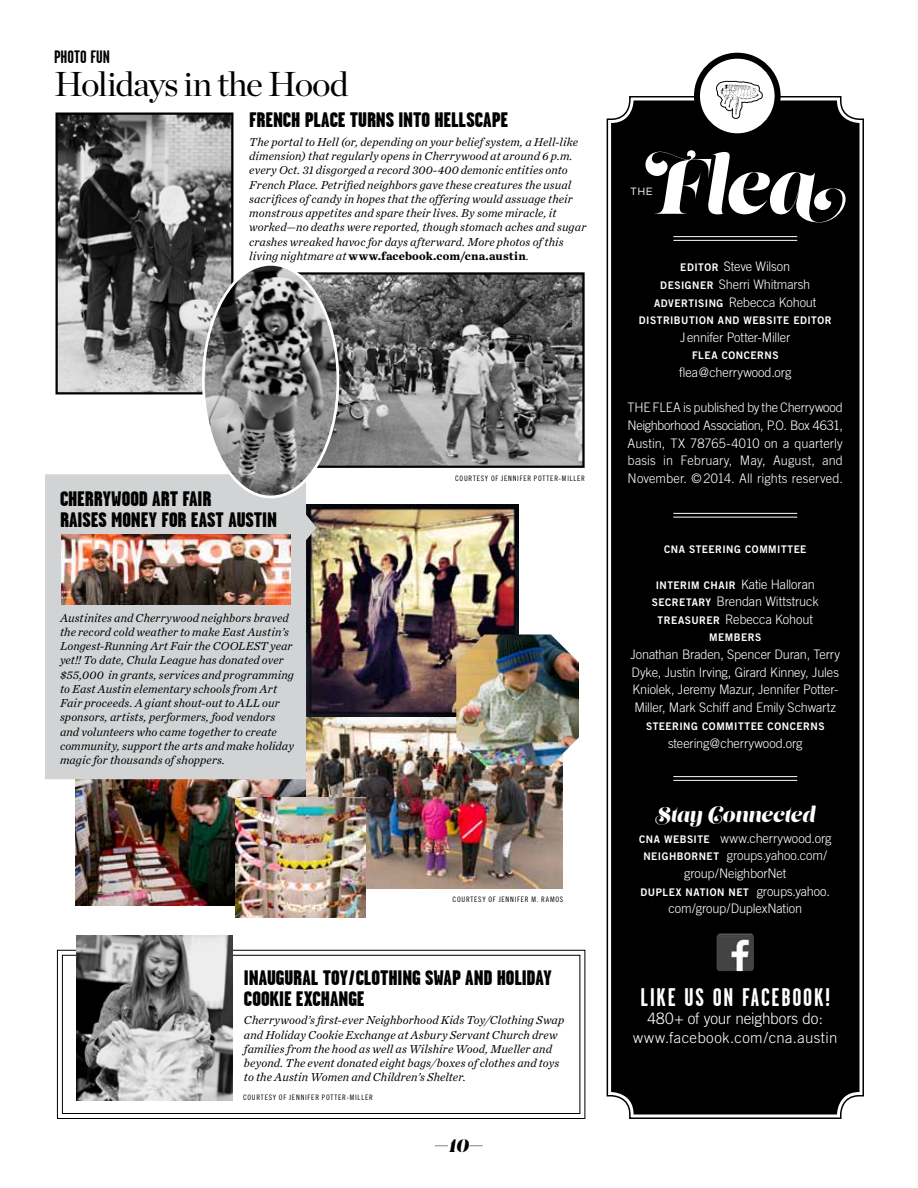
<style>
.page{position:relative;width:918px;height:1188px;background:#fff}
.page>*{position:absolute;margin:0;border:0;box-sizing:border-box;transform-origin:0 0}
.t1{font:34.5px "Chronicle Display";letter-spacing:-.03em;color:#000}
.t2{font:700 25.5px "Garage Gothic";color:#fff}
.t3{font:900 21px/21px "Garage Gothic";letter-spacing:-.005em;color:#000}
.t4{font:21px "Lust Script";letter-spacing:.005em;color:#fff}
.t5{font:19.5px "Chronicle Display";color:#000}
.t6{font:700 18px "Garage Gothic";color:#000}
.t7{font:300 15.75px "Trade Gothic";letter-spacing:-.005em;color:#fff}
.t8{font:300 15px "Trade Gothic";letter-spacing:.025em;color:#fff}
.t9{font:300 13.2px/17.7px "Trade Gothic";letter-spacing:-.01em;color:#fff;text-align:center}
.t10{font:italic 12px/14.2px "Chronicle Text O1";letter-spacing:.005em;color:#000}
.t11{font:10.5px "Trade Gothic Bold Two";letter-spacing:.05em;color:#fff}
.t12{font:10.5px "Gotham HTF";color:#fff}
.t13{font:7.5px "Trade Gothic Cond Eighteen";letter-spacing:.105em;color:#000}
.s1{font-weight:700;font-style:normal}
.s2{font-family:"Lust Script Display";font-size:18px}
.s3{font-family:"Trade Gothic Bold Two";font-weight:400;font-size:10.5px}
.s4{font-family:"Trade Gothic";font-weight:300;font-size:13.2px}
</style>
<div class="page">
<div style="left:606px;top:96px;width:258px;height:1023px;background:#000"></div>
<div style="left:614px;top:103px;width:243px;height:1009px;border:2px solid #000;border-radius:22px"></div>
<img style="left:76px;top:779px;width:230px;height:127px">
<img style="left:317px;top:505px;width:201px;height:212px">
<div style="left:45px;top:474px;width:272px;height:305px;background:#d1d3d4"></div>
<img style="left:306px;top:717px;width:257px;height:171px">
<img style="left:717px;top:934px;width:37px;height:37px">
<svg style="left:697px;top:56px;width:81px;height:80px"></svg>
<svg style="left:716px;top:81px;width:47px;height:38px"></svg>
<div style="left:694px;top:53px;width:87px;height:86px;border:6px solid #000;border-radius:50%"></div>
<svg style="left:645px;top:150px;width:201px;height:72px"></svg>
<hr style="left:673px;top:236px;width:124px;height:1px;background:#fff">
<hr style="left:673px;top:240px;width:124px;height:1px;background:#fff">
<hr style="left:673px;top:513px;width:124px;height:1px;background:#fff">
<hr style="left:673px;top:517px;width:124px;height:1px;background:#fff">
<hr style="left:673px;top:776px;width:124px;height:1px;background:#fff">
<hr style="left:673px;top:780px;width:124px;height:1px;background:#fff">
<svg style="left:56px;top:949px;width:530px;height:170px"></svg>
<div style="left:62px;top:955px;width:518px;height:159px;border:1px solid #000"></div>
<img style="left:76px;top:935px;width:156px;height:166px">
<img style="left:338px;top:275px;width:244px;height:190px">
<div style="left:296px;top:272px;width:289px;height:196px;border:2px solid #000"></div>
<img style="left:59px;top:115px;width:171px;height:276px">
<div style="left:56px;top:112px;width:177px;height:282px;border:2px solid #000"></div>
<img style="left:203px;top:264px;width:135px;height:233px">
<img style="left:236px;top:798px;width:130px;height:119px">
<img style="left:456px;top:634px;width:123px;height:131px">
<img style="left:62px;top:535px;width:229px;height:69px">
<h3 class="t6" style="left:54px;top:47px;width:44px">PHOTO FUN</h3>
<h1 class="t1" style="left:54px;top:63px;width:296px">Holidays in the Hood</h1>
<h3 class="t3" style="left:249px;top:109px;width:260px">FRENCH PLACE TURNS INTO HELLSCAPE</h3>
<p class="t10" style="left:249px;top:134px;width:338px">The portal to Hell (or, depending on your belief system, a Hell-like dimension) that regularly opens in Cherrywood at around 6 p.m. every Oct. 31 disgorged a record 300-400 demonic entities onto French Place. Petrified neighbors gave these creatures the usual sacrifices of candy in hopes that the offering would assuage their monstrous appetites and spare their lives. By some miracle, it worked—no deaths were reported, though stomach aches and sugar crashes wreaked havoc for days afterward. More photos of this living nightmare at <span class="s1">www.facebook.com/cna.austin</span>.</p>
<h3 class="t3" style="left:60px;top:488px;width:219px">CHERRYWOOD ART FAIR<br>RAISES MONEY FOR EAST AUSTIN</h3>
<p class="t10" style="left:60px;top:610px;width:236px">Austinites and Cherrywood neighbors braved the record cold weather to make East Austin’s Longest-Running Art Fair the COOLEST year yet!! To date, Chula League has donated over $55,000 in grants, services and programming to East Austin elementary schools from Art Fair proceeds. A giant shout-out to ALL our sponsors, artists, performers, food vendors and volunteers who came together to create community, support the arts and make holiday magic for thousands of shoppers.</p>
<p class="t13" style="left:455px;top:474px;width:131px">COURTESY OF JENNIFER POT TER-MILLER</p>
<p class="t13" style="left:453px;top:895px;width:112px">COURTESY OF JENNIFER M. RAMOS</p>
<h3 class="t3" style="left:244px;top:967px;width:309px">INAUGURAL TOY/CLOTHING SWAP AND HOLIDAY<br>COOKIE EXCHANGE</h3>
<p class="t10" style="left:244px;top:1013px;width:322px">Cherrywood’s first-ever Neighborhood Kids Toy/Clothing Swap and Holiday Cookie Exchange at Asbury Servant Church drew families from the hood as well as Wilshire Wood, Mueller and beyond. The event donated eight bags/boxes of clothes and toys to the Austin Women and Children’s Shelter.</p>
<p class="t13" style="left:243px;top:1093px;width:131px">COURTESY OF JENNIFER POT TER-MILLER</p>
<h3 class="t5" style="left:434px;top:1132px;width:52px">—<span class="s2">10</span>—</h3>
<p class="t12" style="left:630px;top:186px;width:24px">THE</p>
<p class="t9" style="left:654px;top:258px;width:164px"><span class="s3">EDITOR</span> Steve Wilson<br><span class="s3">D ES IGNER</span> Sherri Whitmarsh<br><span class="s3">ADVERTIS ING</span> Rebecca Kohout</p>
<p class="t11" style="left:639px;top:314px;width:194px">DISTRIBUTION AND WEBSITE EDITOR</p>
<p class="t9" style="left:680px;top:328px;width:112px">Jennifer Potter-Miller</p>
<p class="t11" style="left:692px;top:349px;width:86px">FLEA CONCERNS</p>
<p class="t9" style="left:679px;top:363px;width:114px">flea@cherrywood.org</p>
<p class="t9" style="left:628px;top:399px;width:9px">THE</p>
<p class="t9" style="left:628px;top:399px;width:217px;text-align:justify;text-indent:25px">FLEA is published by the Cherrywood Neighborhood Association, P.O. Box 4631, Austin, TX 78765-4010 on a quarterly basis in February, May, August, and November. © 2014. All rights reserved.</p>
<p class="t11" style="left:664px;top:543px;width:40px">CNA STEERING</p>
<p class="t11" style="left:745px;top:543px;width:8px">COMMITTEE</p>
<p class="t9" style="left:652px;top:575px;width:168px"><span class="s3">I NTERIM CHAIR</span> Katie Halloran<br><span class="s3">SECRETA RY</span> B rendan Wittstruck<br><span class="s3">TREAS URER</span> Rebecca Kohout</p>
<p class="t11" style="left:709px;top:631px;width:52px">M EMBERS</p>
<p class="t9" style="left:630px;top:645px;width:211px;text-align:left">Jonathan B raden, Spencer Duran, Terry Dyke, Justin I rving, Girard Kinney, Jules Kniolek, Jeremy Mazur, Jennifer Potter-Miller, Mark Schiff and Emily Schwartz</p>
<p class="t11" style="left:646px;top:720px;width:178px">STEERING COMMITTEE CONCERNS</p>
<p class="t9" style="left:668px;top:734px;width:136px">steering@cherrywood.org</p>
<h3 class="t4" style="left:656px;top:801px;width:161px">Stay Connected</h3>
<p class="t9" style="left:639px;top:829px;width:194px"><span class="s3">CN A WEBS ITE</span> www.cherrywood.org<br><span class="s3">N EIGHBORN ET</span> groups.yahoo.com/ group/NeighborNet</p>
<p class="t11" style="left:641px;top:885px;width:191px">DUPLEX NATION N ET <span class="s4">groups.yahoo.</span></p>
<p class="t9" style="left:668px;top:900px;width:135px">com/group/DuplexNation</p>
<h2 class="t2" style="left:641px;top:983px;width:122px">LIKE US ON FACEBOOK</h2>
<h2 class="t2" style="left:825px;top:983px;width:6px">!</h2>
<h3 class="t7" style="left:647px;top:1009px;width:177px">480+ of your neighbors do:</h3>
<p class="t8" style="left:633px;top:1029px;width:206px">www.facebook.com/cna.austin</p>
</div>
